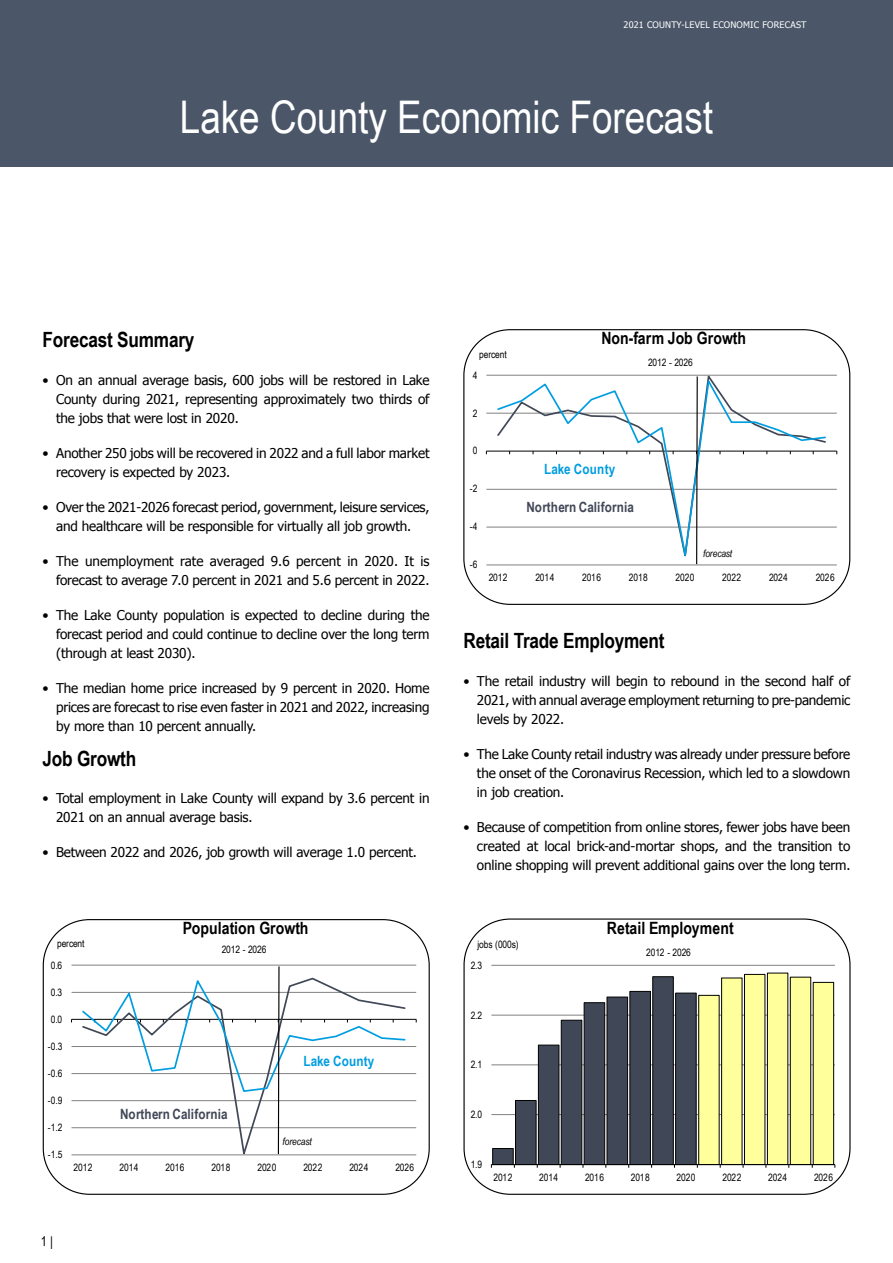
<style>
.page{position:relative;width:893px;height:1263px;background:#fff}
.page>*{position:absolute;margin:0;border:0;box-sizing:border-box;transform-origin:0 0}
.t1{font:45px "Arial Narrow";color:#fff}
.Profile_Subhead_1{font:700 21px "Arial Narrow";letter-spacing:-.01em;color:#000}
.t2{font:700 16.95px "Arial Narrow";color:#000}
.t3{font:700 14.1px "Arial Narrow";letter-spacing:.01em;color:#404756}
.t4{font:700 14.1px "Arial Narrow";letter-spacing:.015em;color:#009de0}
.Profile_Body_Text{font:13.5px/18.9px "Tahoma";letter-spacing:-.01em;color:#000;text-align:justify}
.t5{font:13.5px "Arial Narrow";color:#000}
.t6{font:10.2px "Arial Narrow";letter-spacing:-.01em;color:#000}
.t7{font:italic 10.2px "Arial Narrow";letter-spacing:-.01em;color:#000}
.t8{font:9px "Tahoma";letter-spacing:.02em;color:#fff}
</style>
<div class="page">
<div style="left:0;top:0;width:893px;height:167px;background:#4b5768"></div>
<hr style="left:72px;top:1154px;width:344px;height:1px;background:#808080">
<hr style="left:72px;top:1127px;width:344px;height:1px;background:#808080">
<hr style="left:72px;top:1100px;width:344px;height:1px;background:#808080">
<hr style="left:72px;top:1073px;width:344px;height:1px;background:#808080">
<hr style="left:72px;top:1046px;width:344px;height:1px;background:#808080">
<hr style="left:72px;top:992px;width:344px;height:1px;background:#808080">
<hr style="left:72px;top:965px;width:344px;height:1px;background:#808080">
<hr style="left:72px;top:1019px;width:344px;height:1px;background:#000">
<svg style="left:81px;top:965px;width:326px;height:190px"></svg>
<hr style="left:486px;top:565px;width:351px;height:1px;background:#808080">
<hr style="left:486px;top:527px;width:351px;height:1px;background:#808080">
<hr style="left:486px;top:489px;width:351px;height:1px;background:#808080">
<hr style="left:486px;top:413px;width:351px;height:1px;background:#808080">
<hr style="left:486px;top:375px;width:351px;height:1px;background:#808080">
<hr style="left:486px;top:451px;width:351px;height:1px;background:#000">
<svg style="left:496px;top:376px;width:331px;height:190px"></svg>
<svg style="left:695px;top:375px;width:3px;height:190px"></svg>
<hr style="left:491px;top:1114px;width:344px;height:1px;background:#808080">
<hr style="left:491px;top:1064px;width:344px;height:1px;background:#808080">
<hr style="left:491px;top:1015px;width:344px;height:1px;background:#808080">
<hr style="left:491px;top:965px;width:344px;height:1px;background:#808080">
<div style="left:699px;top:995px;width:20px;height:169px;background:#ffff9b"></div>
<div style="left:698px;top:995px;width:21px;height:170px;border:1px solid #000"></div>
<div style="left:722px;top:978px;width:20px;height:186px;background:#ffff9b"></div>
<div style="left:721px;top:978px;width:21px;height:187px;border:1px solid #000"></div>
<div style="left:744px;top:974px;width:21px;height:190px;background:#ffff9b"></div>
<div style="left:744px;top:974px;width:21px;height:191px;border:1px solid #000"></div>
<div style="left:767px;top:973px;width:21px;height:191px;background:#ffff9b"></div>
<div style="left:767px;top:973px;width:21px;height:192px;border:1px solid #000"></div>
<div style="left:790px;top:977px;width:21px;height:187px;background:#ffff9b"></div>
<div style="left:790px;top:977px;width:21px;height:188px;border:1px solid #000"></div>
<div style="left:813px;top:982px;width:21px;height:182px;background:#ffff9b"></div>
<div style="left:813px;top:982px;width:21px;height:183px;border:1px solid #000"></div>
<hr style="left:491px;top:1164px;width:344px;height:1px;background:#000">
<svg style="left:491px;top:976px;width:207px;height:192px"></svg>
<p class="t8" style="left:624px;top:19px;width:184px">2021 COUNTY-LEVEL ECONOMIC FORECAST</p>
<h1 class="t1" style="left:180px;top:85px;width:535px">Lake County Economic Forecast</h1>
<h1 class="Profile_Subhead_1" style="left:43px;top:324px;width:153px">Forecast Summary</h1>
<p class="Profile_Body_Text" style="left:56px;top:370px;width:375px;text-indent:-14px">• On an annual average basis, 600 jobs will be restored in Lake County during 2021, representing approximately two thirds of the jobs that were lost in 2020.</p>
<p class="Profile_Body_Text" style="left:56px;top:443px;width:375px;text-indent:-14px">• Another 250 jobs will be recovered in 2022 and a full labor market recovery is expected by 2023.</p>
<p class="Profile_Body_Text" style="left:43px;top:497px;width:388px;text-align:center">• Over the 2021-2026 forecast period, government, leisure services, and healthcare will be responsible for virtually all job growth.</p>
<p class="Profile_Body_Text" style="left:43px;top:551px;width:388px;text-align:right">• The unemployment rate averaged 9.6 percent in 2020. It is forecast to average 7.0 percent in 2021 and 5.6 percent in 2022.</p>
<p class="Profile_Body_Text" style="left:56px;top:605px;width:375px;text-indent:-14px">• The Lake County population is expected to decline during the forecast period and could continue to decline over the long term (through at least 2030).</p>
<p class="Profile_Body_Text" style="left:56px;top:678px;width:375px;text-indent:-14px">• The median home price increased by 9 percent in 2020. Home prices are forecast to rise even faster in 2021 and 2022, increasing by more than 10 percent annually.</p>
<h1 class="Profile_Subhead_1" style="left:43px;top:742px;width:95px">Job Growth</h1>
<p class="Profile_Body_Text" style="left:56px;top:788px;width:375px;text-indent:-14px">• Total employment in Lake County will expand by 3.6 percent in<br>2021 on an annual average basis.</p>
<p class="Profile_Body_Text" style="left:43px;top:842px;width:376px">• Between 2022 and 2026, job growth will average 1.0 percent.</p>
<p class="t6" style="left:57px;top:936px;width:29px">percent</p>
<p class="t6" style="left:51px;top:957px;width:13px">0.6</p>
<p class="t6" style="left:51px;top:985px;width:13px">0.3</p>
<p class="t6" style="left:51px;top:1012px;width:13px">0.0</p>
<p class="t6" style="left:48px;top:1039px;width:16px">-0.3</p>
<p class="t6" style="left:48px;top:1066px;width:16px">-0.6</p>
<p class="t6" style="left:48px;top:1093px;width:16px">-0.9</p>
<p class="t6" style="left:48px;top:1120px;width:16px">-1.2</p>
<p class="t6" style="left:48px;top:1147px;width:16px">-1.5</p>
<p class="t2" style="left:183px;top:915px;width:127px">Population Growth</p>
<p class="t6" style="left:222px;top:942px;width:46px">2012 - 2026</p>
<p class="t3" style="left:120px;top:1103px;width:109px">Northern California</p>
<p class="t4" style="left:303px;top:1050px;width:73px">Lake County</p>
<p class="t7" style="left:282px;top:1136px;width:31px">forecast</p>
<p class="t6" style="left:74px;top:1159px;width:20px">2012</p>
<p class="t6" style="left:120px;top:1159px;width:20px">2014</p>
<p class="t6" style="left:166px;top:1159px;width:20px">2016</p>
<p class="t6" style="left:211px;top:1159px;width:20px">2018</p>
<p class="t6" style="left:257px;top:1159px;width:20px">2020</p>
<p class="t6" style="left:303px;top:1159px;width:20px">2022</p>
<p class="t6" style="left:349px;top:1159px;width:20px">2024</p>
<p class="t6" style="left:395px;top:1159px;width:20px">2026</p>
<p class="t5" style="left:41px;top:1231px;width:14px">1 |</p>
<p class="t6" style="left:479px;top:347px;width:29px">percent</p>
<p class="t6" style="left:473px;top:368px;width:6px">4</p>
<p class="t6" style="left:473px;top:405px;width:6px">2</p>
<p class="t6" style="left:473px;top:443px;width:6px">0</p>
<p class="t6" style="left:470px;top:481px;width:9px">-2</p>
<p class="t6" style="left:470px;top:519px;width:9px">-4</p>
<p class="t6" style="left:470px;top:557px;width:9px">-6</p>
<p class="t2" style="left:601px;top:326px;width:146px">Non-farm Job Growth</p>
<p class="t6" style="left:648px;top:355px;width:46px">2012 - 2026</p>
<p class="t4" style="left:544px;top:458px;width:73px">Lake County</p>
<p class="t3" style="left:526px;top:496px;width:109px">Northern California</p>
<p class="t7" style="left:703px;top:548px;width:31px">forecast</p>
<p class="t6" style="left:489px;top:570px;width:20px">2012</p>
<p class="t6" style="left:535px;top:570px;width:20px">2014</p>
<p class="t6" style="left:582px;top:570px;width:20px">2016</p>
<p class="t6" style="left:629px;top:570px;width:20px">2018</p>
<p class="t6" style="left:676px;top:570px;width:20px">2020</p>
<p class="t6" style="left:722px;top:570px;width:20px">2022</p>
<p class="t6" style="left:769px;top:570px;width:20px">2024</p>
<p class="t6" style="left:816px;top:570px;width:20px">2026</p>
<h1 class="Profile_Subhead_1" style="left:463px;top:625px;width:203px">Retail Trade Employment</h1>
<p class="Profile_Body_Text" style="left:477px;top:671px;width:375px;text-indent:-14px">• The retail industry will begin to rebound in the second half of 2021, with annual average employment returning to pre-pandemic levels by 2022.</p>
<p class="Profile_Body_Text" style="left:477px;top:744px;width:375px;text-indent:-14px">• The Lake County retail industry was already under pressure before the onset of the Coronavirus Recession, which led to a slowdown in job creation.</p>
<p class="Profile_Body_Text" style="left:477px;top:817px;width:375px;text-indent:-14px">• Because of competition from online stores, fewer jobs have been created at local brick-and-mortar shops, and the transition to online shopping will prevent additional gains over the long term.</p>
<p class="t6" style="left:477px;top:937px;width:43px">jobs (000s)</p>
<p class="t6" style="left:471px;top:958px;width:13px">2.3</p>
<p class="t6" style="left:471px;top:1007px;width:13px">2.2</p>
<p class="t6" style="left:471px;top:1057px;width:13px">2.1</p>
<p class="t6" style="left:471px;top:1107px;width:13px">2.0</p>
<p class="t6" style="left:471px;top:1157px;width:13px">1.9</p>
<p class="t2" style="left:607px;top:915px;width:129px">Retail Employment</p>
<p class="t6" style="left:646px;top:945px;width:46px">2012 - 2026</p>
<p class="t6" style="left:493px;top:1169px;width:20px">2012</p>
<p class="t6" style="left:539px;top:1169px;width:20px">2014</p>
<p class="t6" style="left:585px;top:1169px;width:20px">2016</p>
<p class="t6" style="left:631px;top:1169px;width:20px">2018</p>
<p class="t6" style="left:677px;top:1169px;width:20px">2020</p>
<p class="t6" style="left:722px;top:1169px;width:20px">2022</p>
<p class="t6" style="left:768px;top:1169px;width:20px">2024</p>
<p class="t6" style="left:814px;top:1169px;width:20px">2026</p>
</div>
